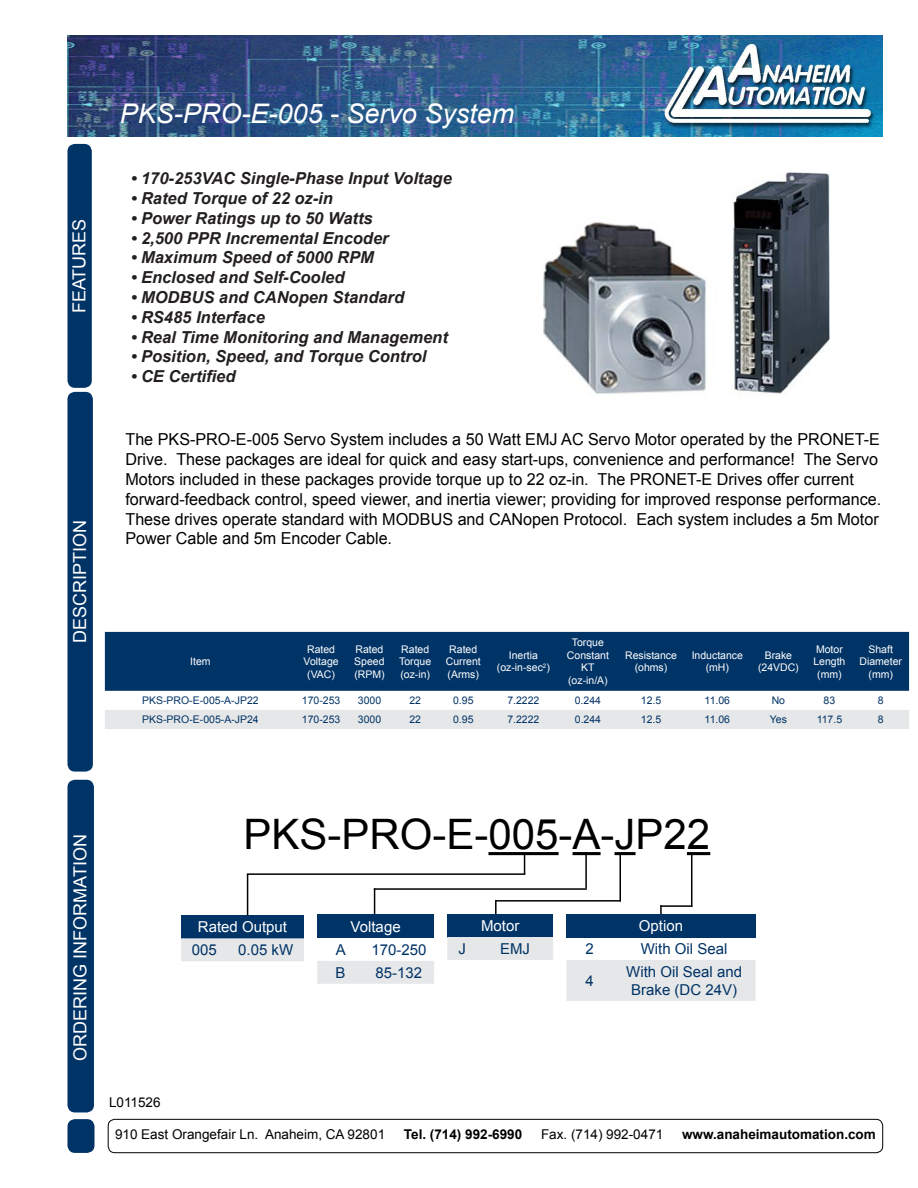
<style>
.page{position:relative;width:918px;height:1188px;background:#fff}
.page>*{position:absolute;margin:0;border:0;box-sizing:border-box;transform-origin:0 0}
.t1{font:42px "Arial";color:#000}
.t2{font:italic 27px "Arial";color:#fff}
.t3{font:18px "Arial";color:#fff}
.t4{font:16.5px/19.8px "Arial";color:#000}
.t5{font:italic 700 16.5px "Arial";color:#231f20}
.t6{font:15px/18px "Arial";color:#036;text-align:center}
.t7{font:15px "Arial";color:#fff}
.t8{font:13.5px "Arial";color:#000}
.t9{font:700 13.5px "Arial";color:#000}
.t10{font:10.5px/12.6px "Arial";color:#fff;text-align:center}
.t11{font:10.5px "Arial";color:#036}
</style>
<div class="page">
<img style="left:68px;top:35px;width:815px;height:101px">
<div style="left:68px;top:781px;width:25px;height:331px;background:#036;border-radius:7px"></div>
<div style="left:68px;top:780px;width:26px;height:332px;border:2px solid #036;border-radius:7px"></div>
<div style="left:68px;top:145px;width:23px;height:242px;background:#036;border-radius:7px"></div>
<div style="left:68px;top:144px;width:24px;height:244px;border:2px solid #036;border-radius:7px"></div>
<div style="left:68px;top:1120px;width:26px;height:32px;background:#036;border-radius:7px"></div>
<div style="left:68px;top:1119px;width:26px;height:34px;border:2px solid #036;border-radius:7px"></div>
<div style="left:108px;top:1119px;width:775px;height:34px;border:1px solid #000;border-radius:7px"></div>
<div style="left:68px;top:393px;width:24px;height:378px;background:#036;border-radius:7px"></div>
<div style="left:68px;top:392px;width:25px;height:380px;border:2px solid #036;border-radius:7px"></div>
<div style="left:105px;top:632px;width:804px;height:59px;background:#036"></div>
<div style="left:105px;top:710px;width:804px;height:19px;background:#e6e7e8"></div>
<hr style="left:489px;top:852px;width:70px;height:3px;background:#000">
<hr style="left:573px;top:852px;width:28px;height:3px;background:#000">
<hr style="left:615px;top:852px;width:21px;height:3px;background:#000">
<hr style="left:687px;top:852px;width:23px;height:3px;background:#000">
<svg style="left:524px;top:855px;width:1px;height:18px"></svg>
<hr style="left:620px;top:853px;width:1px;height:48px;background:#000">
<hr style="left:247px;top:873px;width:278px;height:2px;background:#000">
<svg style="left:660px;top:907px;width:2px;height:7px"></svg>
<div style="left:181px;top:915px;width:123px;height:23px;background:#036"></div>
<div style="left:181px;top:938px;width:123px;height:23px;background:#e6e7e8"></div>
<div style="left:566px;top:914px;width:190px;height:23px;background:#036"></div>
<div style="left:566px;top:960px;width:190px;height:41px;background:#e6e7e8"></div>
<div style="left:447px;top:914px;width:106px;height:23px;background:#036"></div>
<div style="left:447px;top:937px;width:106px;height:23px;background:#e6e7e8"></div>
<hr style="left:247px;top:874px;width:1px;height:41px;background:#000">
<hr style="left:495px;top:900px;width:126px;height:2px;background:#000">
<svg style="left:495px;top:901px;width:2px;height:13px"></svg>
<hr style="left:374px;top:888px;width:213px;height:2px;background:#000">
<svg style="left:374px;top:888px;width:1px;height:27px"></svg>
<div style="left:317px;top:915px;width:117px;height:23px;background:#036"></div>
<div style="left:317px;top:961px;width:117px;height:23px;background:#e6e7e8"></div>
<hr style="left:585px;top:853px;width:2px;height:35px;background:#000">
<hr style="left:691px;top:853px;width:1px;height:54px;background:#000">
<hr style="left:660px;top:905px;width:32px;height:2px;background:#000">
<img style="left:543px;top:172px;width:286px;height:222px">
<p class="t3" style="left:67px;top:313px;width:96px;rotate:-90deg">FEATURES</p>
<p class="t3" style="left:68px;top:643px;width:125px;rotate:-90deg">DESCRIPTION</p>
<h2 class="t2" style="left:120px;top:96px;width:396px">PKS-PRO-E-005 - Servo System</h2>
<p class="t5" style="left:131px;top:167px;width:323px">• 170-253VAC Single-Phase Input Voltage</p>
<p class="t5" style="left:131px;top:187px;width:204px">• Rated Torque of 22 oz-in</p>
<p class="t5" style="left:131px;top:207px;width:244px">• Power Ratings up to 50 Watts</p>
<p class="t5" style="left:131px;top:227px;width:259px">• 2,500 PPR Incremental Encoder</p>
<p class="t5" style="left:131px;top:247px;width:245px">• Maximum Speed of 5000 RPM</p>
<p class="t5" style="left:131px;top:266px;width:215px">• Enclosed and Self-Cooled</p>
<p class="t5" style="left:131px;top:286px;width:275px">• MODBUS and CANopen Standard</p>
<p class="t5" style="left:131px;top:306px;width:136px">• RS485 Interface</p>
<p class="t5" style="left:131px;top:326px;width:319px">• Real Time Monitoring and Management</p>
<p class="t5" style="left:131px;top:346px;width:297px">• Position, Speed, and Torque Control</p>
<p class="t5" style="left:131px;top:365px;width:106px">• CE Certified</p>
<p class="t4" style="left:125px;top:430px;width:757px">The PKS-PRO-E-005 Servo System includes a 50 Watt EMJ AC Servo Motor operated by the PRONET-E Drive. These packages are ideal for quick and easy start-ups, convenience and performance! The Servo Motors included in these packages provide torque up to 22 oz-in. The PRONET-E Drives offer current forward-feedback control, speed viewer, and inertia viewer; providing for improved response performance.<br>These drives operate standard with MODBUS and CANopen Protocol. Each system includes a 5m Motor Power Cable and 5m Encoder Cable.</p>
<p class="t10" style="left:190px;top:655px;width:22px">Item</p>
<p class="t10" style="left:304px;top:643px;width:37px">Rated<br>Voltage (VAC)</p>
<p class="t10" style="left:354px;top:643px;width:32px;text-align:justify">Rated Speed (RPM)</p>
<p class="t10" style="left:399px;top:643px;width:34px;text-align:left">Rated<br>Torque (oz-in)</p>
<p class="t10" style="left:446px;top:643px;width:36px">Rated<br>Current (Arms)</p>
<p class="t10" style="left:497px;top:649px;width:54px">Inertia (oz-in-sec<sup>2</sup>)</p>
<p class="t10" style="left:567px;top:636px;width:43px">Torque<br>Constant<br>KT (oz-in/A)</p>
<p class="t10" style="left:625px;top:649px;width:53px">Resistance (ohms)</p>
<p class="t10" style="left:692px;top:649px;width:53px">Inductance (mH)</p>
<p class="t10" style="left:758px;top:649px;width:42px">Brake (24VDC)</p>
<p class="t10" style="left:813px;top:643px;width:34px">Motor<br>Length (mm)</p>
<p class="t10" style="left:859px;top:643px;width:44px">Shaft<br>Diameter (mm)</p>
<p class="t11" style="left:142px;top:694px;width:118px">PKS-PRO-E-005-A-JP22</p>
<p class="t11" style="left:302px;top:694px;width:40px">170-253</p>
<p class="t11" style="left:358px;top:694px;width:25px">3000</p>
<p class="t11" style="left:409px;top:694px;width:13px">22</p>
<p class="t11" style="left:453px;top:694px;width:22px">0.95</p>
<p class="t11" style="left:507px;top:694px;width:34px">7.2222</p>
<p class="t11" style="left:575px;top:694px;width:28px">0.244</p>
<p class="t11" style="left:641px;top:694px;width:22px">12.5</p>
<p class="t11" style="left:705px;top:694px;width:27px">11.06</p>
<p class="t11" style="left:772px;top:694px;width:15px">No</p>
<p class="t11" style="left:824px;top:694px;width:13px">83</p>
<p class="t11" style="left:878px;top:694px;width:7px">8</p>
<p class="t11" style="left:142px;top:713px;width:118px">PKS-PRO-E-005-A-JP24</p>
<p class="t11" style="left:302px;top:713px;width:40px">170-253</p>
<p class="t11" style="left:358px;top:713px;width:25px">3000</p>
<p class="t11" style="left:409px;top:713px;width:13px">22</p>
<p class="t11" style="left:453px;top:713px;width:22px">0.95</p>
<p class="t11" style="left:507px;top:713px;width:34px">7.2222</p>
<p class="t11" style="left:575px;top:713px;width:28px">0.244</p>
<p class="t11" style="left:641px;top:713px;width:22px">12.5</p>
<p class="t11" style="left:705px;top:713px;width:27px">11.06</p>
<p class="t11" style="left:770px;top:713px;width:19px">Yes</p>
<p class="t11" style="left:817px;top:713px;width:27px">117.5</p>
<p class="t11" style="left:878px;top:713px;width:7px">8</p>
<p class="t3" style="left:68px;top:1061px;width:228px;rotate:-90deg">ORDERING INFORMATION</p>
<h1 class="t1" style="left:243px;top:807px;width:468px">PKS-PRO-E-005-A-JP22</h1>
<p class="t7" style="left:198px;top:917px;width:91px">Rated Output</p>
<p class="t6" style="left:192px;top:941px;width:27px">005</p>
<p class="t6" style="left:238px;top:941px;width:56px">0.05 kW</p>
<p class="t7" style="left:351px;top:917px;width:52px">Voltage</p>
<p class="t6" style="left:336px;top:941px;width:12px">A</p>
<p class="t6" style="left:371px;top:941px;width:57px">170-250</p>
<p class="t6" style="left:335px;top:964px;width:11px">B</p>
<p class="t6" style="left:376px;top:964px;width:48px">85-132</p>
<p class="t7" style="left:481px;top:916px;width:40px">Motor</p>
<p class="t6" style="left:458px;top:940px;width:9px">J</p>
<p class="t6" style="left:500px;top:940px;width:31px">EMJ</p>
<p class="t8" style="left:109px;top:1094px;width:53px">L011526</p>
<p class="t7" style="left:639px;top:916px;width:46px">Option</p>
<p class="t6" style="left:585px;top:940px;width:10px">2</p>
<p class="t6" style="left:641px;top:940px;width:88px">With Oil Seal</p>
<p class="t6" style="left:585px;top:972px;width:10px">4</p>
<p class="t6" style="left:626px;top:963px;width:117px">With Oil Seal and<br>Brake (DC 24V)</p>
<p class="t8" style="left:115px;top:1125px;width:272px">910 East Orangefair Ln. Anaheim, CA 92801</p>
<p class="t9" style="left:404px;top:1125px;width:120px">Tel. (714) 992-6990</p>
<p class="t8" style="left:541px;top:1125px;width:124px">Fax. (714) 992-0471</p>
<p class="t9" style="left:682px;top:1125px;width:195px">www.anaheimautomation.com</p>
</div>
